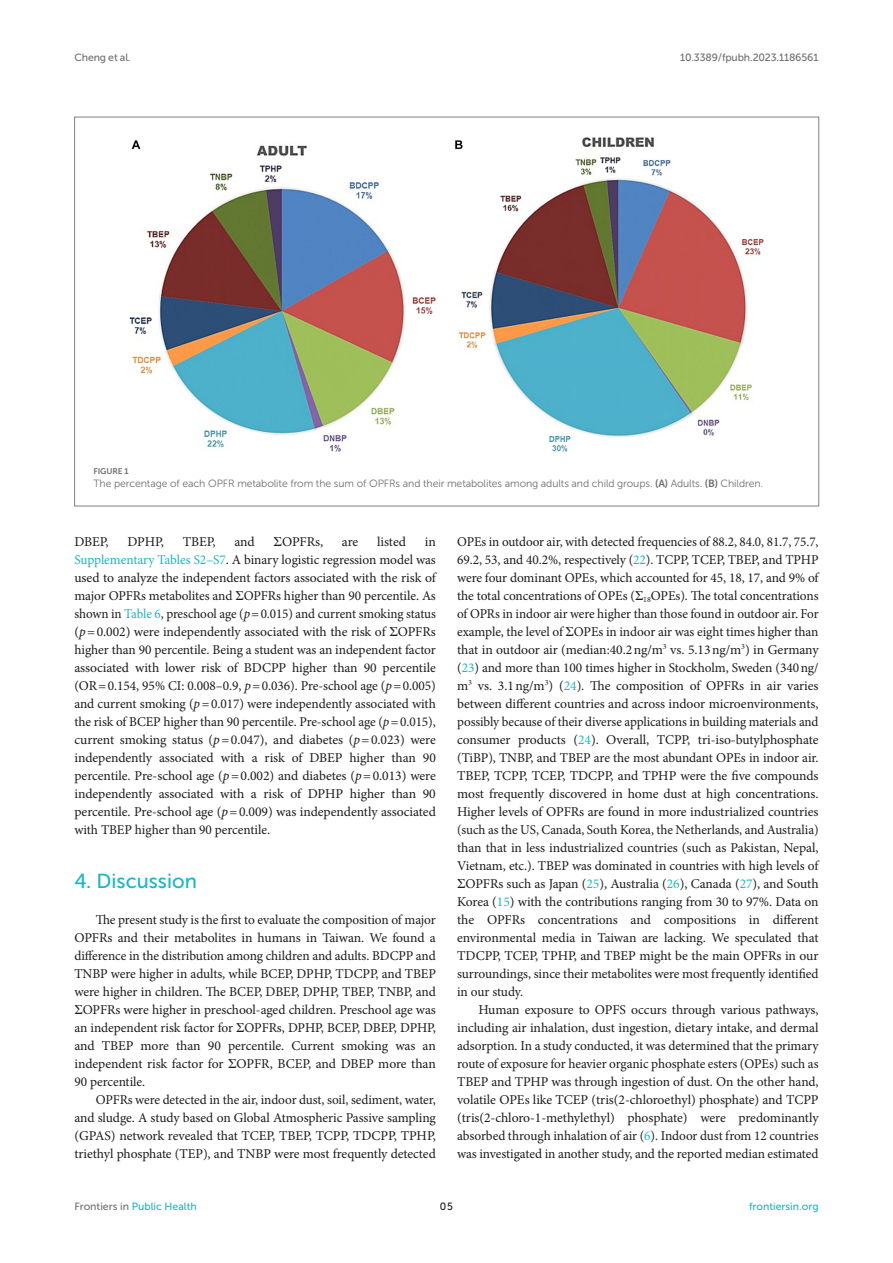
<style>
.page{position:relative;width:893px;height:1263px;background:#fff}
.page>*{position:absolute;margin:0;border:0;box-sizing:border-box;transform-origin:0 0}
.HEAD_1{font:20.25px "Museo Sans 500";color:#1db5c3}
.TEXT{font:13.5px/18px "Minion Pro";letter-spacing:-.005em;color:#1b1c1b;text-align:justify}
.TEXT_FLUSH{font:13.5px/18px "Minion Pro";letter-spacing:-.005em;color:#1b1c1b;text-align:justify}
.FIG_LEG{font:10.5px "Museo Sans 300";letter-spacing:-.01em;color:#706f70}
.t1{font:10.5px "Museo Sans 500";color:#1db5c3}
.t2{font:10.5px "Museo Sans 500";letter-spacing:-.015em;color:#706f70}
.t3{font:10.5px "Museo Sans 500";color:#1b1c1b}
.FIG_HD{font:8.25px "Museo Sans 700";letter-spacing:-.01em;color:#706f70}
.s1{font-family:"Museo Sans 700"}
.s2{font-family:"STIX General"}
.s3{color:#1db5c3}
.s4{font-style:italic}
.s5{color:#706f70}
</style>
<div class="page">
<img style="left:129px;top:137px;width:635px;height:315px">
<p class="t2" style="left:74px;top:51px;width:58px">Cheng et al.</p>
<p class="t2" style="left:680px;top:51px;width:140px">10.3389/fpubh.2023.1186561</p>
<p class="FIG_HD" style="left:94px;top:466px;width:37px">FIGURE 1</p>
<p class="FIG_LEG" style="left:94px;top:478px;width:671px">The percentage of each OPFR metabolite from the sum of OPFRs and their metabolites among adults and child groups. <span class="s1">(A)</span> Adults. <span class="s1">(B)</span> Children.</p>
<p class="TEXT_FLUSH" style="left:74px;top:533px;width:36px">DBEP,</p>
<p class="TEXT_FLUSH" style="left:127px;top:533px;width:38px">DPHP,</p>
<p class="TEXT_FLUSH" style="left:183px;top:533px;width:34px">TBEP,</p>
<p class="TEXT_FLUSH" style="left:234px;top:533px;width:22px">and</p>
<p class="TEXT_FLUSH" style="left:274px;top:533px;width:51px"><span class="s2">Σ</span>OPFRs,</p>
<p class="TEXT_FLUSH" style="left:342px;top:533px;width:18px">are</p>
<p class="TEXT_FLUSH" style="left:377px;top:533px;width:30px">listed</p>
<p class="TEXT_FLUSH" style="left:74px;top:533px;width:363px;text-indent:350px">in <span class="s3">Supplementary Tables S2–S7</span>. A binary logistic regression model was used to analyze the independent factors associated with the risk of major OPFRs metabolites and <span class="s2">Σ</span>OPFRs higher than 90 percentile. As shown in <span class="s3">Table 6</span>, preschool age (<span class="s4">p</span>=0.015) and current smoking status (<span class="s4">p</span>=0.002) were independently associated with the risk of <span class="s2">Σ</span>OPFRs higher than 90 percentile. Being a student was an independent factor associated with lower risk of BDCPP higher than 90 percentile (OR=0.154, 95% CI: 0.008–0.9, <span class="s4">p</span>=0.036). Pre-school age (<span class="s4">p</span>=0.005) and current smoking (<span class="s4">p</span>=0.017) were independently associated with the risk of BCEP higher than 90 percentile. Pre-school age (<span class="s4">p</span>=0.015), current smoking status (<span class="s4">p</span>=0.047), and diabetes (<span class="s4">p</span>=0.023) were independently associated with a risk of DBEP higher than 90 percentile. Pre-school age (<span class="s4">p</span>=0.002) and diabetes (<span class="s4">p</span>=0.013) were independently associated with a risk of DPHP higher than 90 percentile. Pre-school age (<span class="s4">p</span>=0.009) was independently associated with TBEP higher than 90 percentile.</p>
<p class="HEAD_1" style="left:74px;top:870px;width:124px">4. Discussion</p>
<p class="TEXT_FLUSH" style="left:74px;top:911px;width:363px;text-indent:21px">The present study is the first to evaluate the composition of major OPFRs and their metabolites in humans in Taiwan. We found a difference in the distribution among children and adults. BDCPP and TNBP were higher in adults, while BCEP, DPHP, TDCPP, and TBEP were higher in children. The BCEP, DBEP, DPHP, TBEP, TNBP, and <span class="s2">Σ</span>OPFRs were higher in preschool-aged children. Preschool age was an independent risk factor for <span class="s2">Σ</span>OPFRs, DPHP, BCEP, DBEP, DPHP, and TBEP more than 90 percentile. Current smoking was an independent risk factor for <span class="s2">Σ</span>OPFR, BCEP, and DBEP more than 90 percentile.</p>
<p class="TEXT" style="left:74px;top:1091px;width:363px;text-indent:21px">OPFRs were detected in the air, indoor dust, soil, sediment, water, and sludge. A study based on Global Atmospheric Passive sampling (GPAS) network revealed that TCEP, TBEP, TCPP, TDCPP, TPHP, triethyl phosphate (TEP), and TNBP were most frequently detected</p>
<p class="TEXT" style="left:457px;top:533px;width:363px">OPEs in outdoor air, with detected frequencies of 88.2, 84.0, 81.7, 75.7, 69.2, 53, and 40.2%, respectively (<span class="s3">22</span>). TCPP, TCEP, TBEP, and TPHP were four dominant OPEs, which accounted for 45, 18, 17, and 9% of the total concentrations of OPEs (<span class="s2">Σ</span><sub>18</sub>OPEs). The total concentrations of OPRs in indoor air were higher than those found in outdoor air. For example, the level of <span class="s2">Σ</span>OPEs in indoor air was eight times higher than that in outdoor air (median:40.2ng/m<sup>3</sup> vs. 5.13ng/m<sup>3</sup>) in Germany (<span class="s3">23</span>) and more than 100 times higher in Stockholm, Sweden (340ng/ m<sup>3</sup> vs. 3.1ng/m<sup>3</sup>) (<span class="s3">24</span>). The composition of OPFRs in air varies between different countries and across indoor microenvironments, possibly because of their diverse applications in building materials and consumer products (<span class="s3">24</span>). Overall, TCPP, tri-iso-butylphosphate (TiBP), TNBP, and TBEP are the most abundant OPEs in indoor air.<br>TBEP, TCPP, TCEP, TDCPP, and TPHP were the five compounds most frequently discovered in home dust at high concentrations.<br>Higher levels of OPFRs are found in more industrialized countries (such as the US, Canada, South Korea, the Netherlands, and Australia) than that in less industrialized countries (such as Pakistan, Nepal, Vietnam, etc.). TBEP was dominated in countries with high levels of <span class="s2">Σ</span>OPFRs such as Japan (<span class="s3">25</span>), Australia (<span class="s3">26</span>), Canada (<span class="s3">27</span>), and South Korea (<span class="s3">15</span>) with the contributions ranging from 30 to 97%. Data on the OPFRs concentrations and compositions in different environmental media in Taiwan are lacking. We speculated that TDCPP, TCEP, TPHP, and TBEP might be the main OPFRs in our surroundings, since their metabolites were most frequently identified in our study.</p>
<p class="TEXT" style="left:457px;top:1001px;width:363px;text-indent:21px">Human exposure to OPFS occurs through various pathways, including air inhalation, dust ingestion, dietary intake, and dermal adsorption. In a study conducted, it was determined that the primary route of exposure for heavier organic phosphate esters (OPEs) such as TBEP and TPHP was through ingestion of dust. On the other hand, volatile OPEs like TCEP (tris(2-chloroethyl) phosphate) and TCPP (tris(2-chloro-1-methylethyl) phosphate) were predominantly absorbed through inhalation of air (<span class="s3">6</span>). Indoor dust from 12 countries was investigated in another study, and the reported median estimated</p>
<p class="t1" style="left:74px;top:1200px;width:124px"><span class="s5">Frontiers in</span> Public Health</p>
<p class="t3" style="left:440px;top:1200px;width:14px">05</p>
<p class="t1" style="left:749px;top:1200px;width:71px">frontiersin.org</p>
</div>
